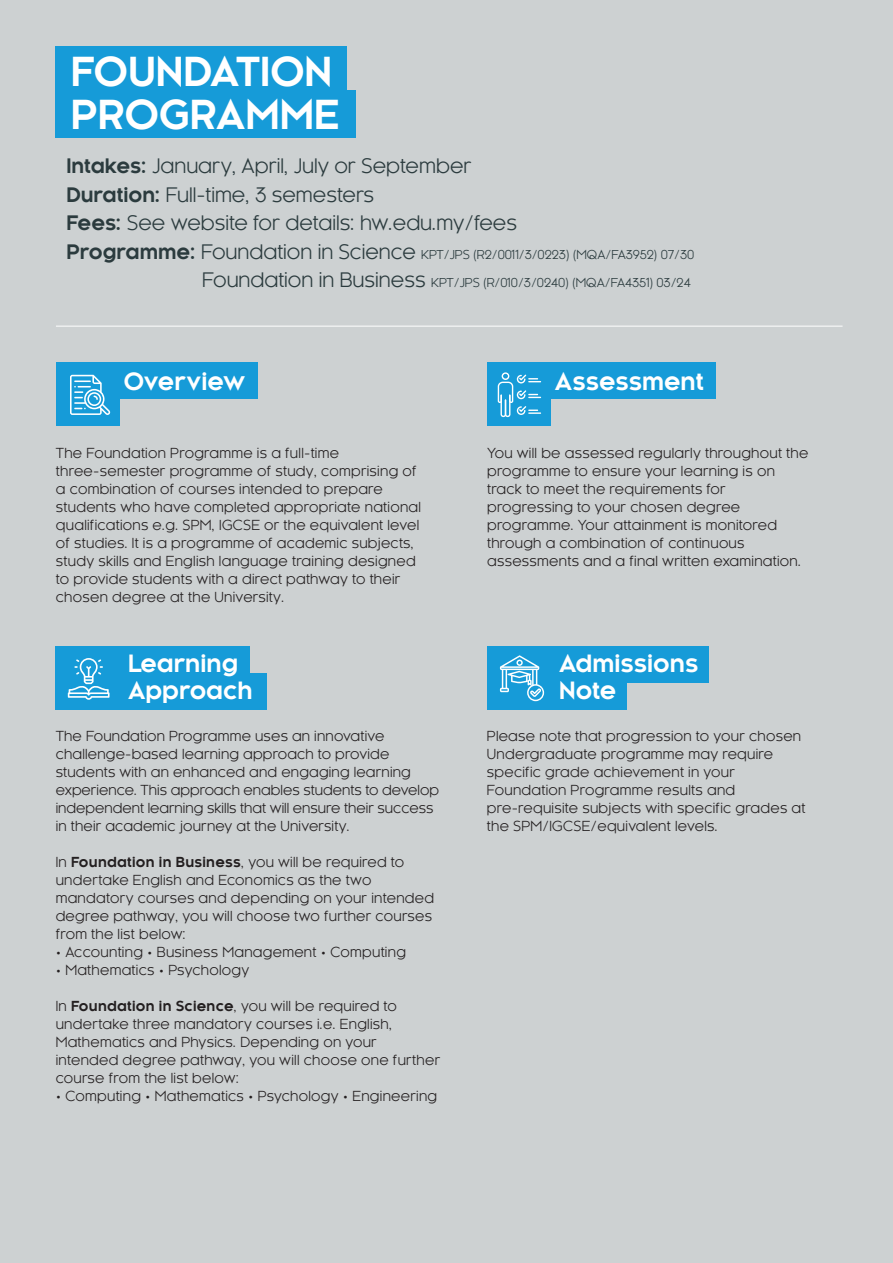
<style>
.page{position:relative;width:893px;height:1263px;background:#cdd1d2}
.page>*{position:absolute;margin:0;border:0;box-sizing:border-box;transform-origin:0 0}
.t1{font:700 39px/42.6px "Kessel 105 W00";color:#fff}
.t2{font:700 23.25px/27.2px "Kessel 105 W00";color:#fff}
.t3{font:19.5px/28.5px "Kessel 105 W00";color:#2b3b3e}
.t4{font:13.5px/18px "Kessel 105 W00";letter-spacing:.02em;color:#231f20}
.t5{font:12px "Kessel 105 W00";color:#2b3b3e}
.s1{font-weight:700}
.s2{font-weight:700;font-size:19.5px}
.s3{font-size:19.5px}
</style>
<div class="page">
<div style="left:119px;top:363px;width:139px;height:36px;background:#169bd8"></div>
<div style="left:56px;top:363px;width:63px;height:63px;background:#169bd8"></div>
<div style="left:119px;top:646px;width:131px;height:36px;background:#169bd8"></div>
<div style="left:119px;top:673px;width:148px;height:36px;background:#169bd8"></div>
<div style="left:56px;top:646px;width:63px;height:63px;background:#169bd8"></div>
<div style="left:550px;top:363px;width:166px;height:36px;background:#169bd8"></div>
<div style="left:487px;top:363px;width:63px;height:63px;background:#169bd8"></div>
<div style="left:550px;top:646px;width:159px;height:36px;background:#169bd8"></div>
<div style="left:550px;top:673px;width:77px;height:36px;background:#169bd8"></div>
<div style="left:487px;top:646px;width:63px;height:63px;background:#169bd8"></div>
<hr style="left:56px;top:326px;width:787px;height:1px;background:#fff">
<div style="left:56px;top:46px;width:291px;height:48px;background:#169bd8"></div>
<div style="left:56px;top:90px;width:300px;height:48px;background:#169bd8"></div>
<svg style="left:68px;top:658px;width:42px;height:42px"></svg>
<svg style="left:498px;top:372px;width:43px;height:45px"></svg>
<svg style="left:70px;top:375px;width:40px;height:40px"></svg>
<svg style="left:500px;top:655px;width:44px;height:46px"></svg>
<h1 class="t1" style="left:71px;top:50px;width:270px">FOUNDATION<br>PROGRAMME</h1>
<h3 class="t3" style="left:66px;top:152px;width:452px"><span class="s1">Intakes:</span> January, April, July or September<br><span class="s1">Duration:</span> Full-time, 3 semesters<br><span class="s1">Fees:</span> See website for details: hw.edu.my/fees</h3>
<p class="t5" style="left:66px;top:247px;width:629px"><span class="s2">Programme:</span> <span class="s3">Foundation in Science</span> KPT/JPS (R2/0011/3/0223) (MQA/FA3952) 07/30</p>
<p class="t5" style="left:202px;top:276px;width:490px"><span class="s3">Foundation in Business</span> KPT/JPS (R/010/3/0240) (MQA/FA4351) 03/24</p>
<h2 class="t2" style="left:124px;top:367px;width:123px">Overview</h2>
<p class="t4" style="left:56px;top:444px;width:367px">The Foundation Programme is a full-time three-semester programme of study, comprising of a combination of courses intended to prepare students who have completed appropriate national qualifications e.g. SPM, IGCSE or the equivalent level of studies. It is a programme of academic subjects, study skills and English language training designed to provide students with a direct pathway to their chosen degree at the University.</p>
<h2 class="t2" style="left:128px;top:650px;width:126px">Learning<br>Approach</h2>
<p class="t4" style="left:56px;top:727px;width:385px">The Foundation Programme uses an innovative challenge-based learning approach to provide students with an enhanced and engaging learning experience. This approach enables students to develop independent learning skills that will ensure their success in their academic journey at the University.</p>
<p class="t4" style="left:56px;top:853px;width:380px">In <span class="s1">Foundation in Business</span>, you will be required to undertake English and Economics as the two mandatory courses and depending on your intended degree pathway, you will choose two further courses from the list below:</p>
<p class="t4" style="left:56px;top:943px;width:352px">• Accounting • Business Management • Computing</p>
<p class="t4" style="left:56px;top:961px;width:195px">• Mathematics • Psychology</p>
<p class="t4" style="left:56px;top:997px;width:386px">In <span class="s1">Foundation in Science</span>, you will be required to undertake three mandatory courses i.e. English, Mathematics and Physics. Depending on your intended degree pathway, you will choose one further course from the list below:</p>
<p class="t4" style="left:56px;top:1087px;width:383px">• Computing • Mathematics • Psychology • Engineering</p>
<h2 class="t2" style="left:555px;top:367px;width:150px">Assessment</h2>
<p class="t4" style="left:487px;top:444px;width:323px">You will be assessed regularly throughout the programme to ensure your learning is on track to meet the requirements for progressing to your chosen degree programme. Your attainment is monitored through a combination of continuous assessments and a final written examination.</p>
<h2 class="t2" style="left:559px;top:650px;width:141px">Admissions<br>Note</h2>
<p class="t4" style="left:487px;top:727px;width:320px">Please note that progression to your chosen Undergraduate programme may require specific grade achievement in your Foundation Programme results and pre-requisite subjects with specific grades at the SPM/IGCSE/equivalent levels.</p>
</div>
